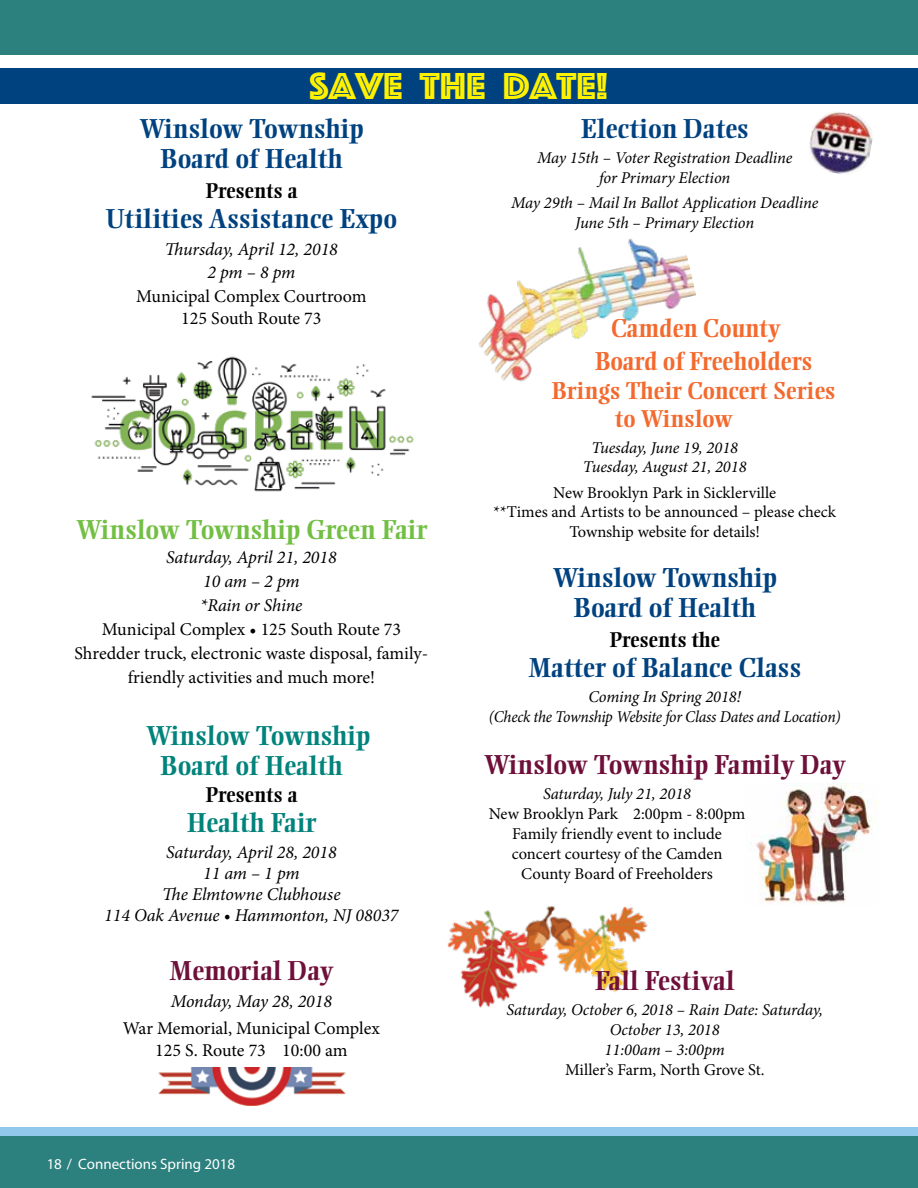
<style>
.page{position:relative;width:918px;height:1188px;background:#fff}
.page>*{position:absolute;margin:0;border:0;box-sizing:border-box;transform-origin:0 0}
.t1{font:39px "Phosphate Inline";color:#fff200;scale:1.09 1}
.t2{font:700 27px/30px "Ellington";color:#004280;text-align:center}
.t3{font:700 27px "Ellington";color:#6e103a}
.t4{font:700 27px/30px "Ellington";color:#00837b;text-align:center}
.t5{font:700 27px "Ellington";color:#72bf44}
.t6{font:700 25.5px/32.4px "Ellington";letter-spacing:-.005em;color:#f36a2e}
.t7{font:700 24px/28.8px "Ellington";color:#f36a2e}
.t8{font:700 21px "Ellington";letter-spacing:-.005em;color:#000}
.t9{font:18px/21.6px "Minion Pro";color:#000;text-align:center}
.t10{font:italic 18px/21px "Minion Pro";letter-spacing:-.005em;color:#000;text-align:center}
.t11{font:italic 16.5px/19.8px "Minion Pro";letter-spacing:-.01em;color:#000;text-align:center}
.t12{font:16.5px/19.8px "Minion Pro";letter-spacing:-.005em;color:#000;text-align:center}
.t13{font:15px "Myriad";color:#fff}
</style>
<div class="page">
<div style="left:0;top:1127px;width:918px;height:61px;background:#91c9ed"></div>
<div style="left:0;top:1136px;width:918px;height:52px;background:#2c807e"></div>
<div style="left:0;top:0;width:918px;height:55px;background:#2c807e"></div>
<img style="left:447px;top:905px;width:201px;height:103px">
<img style="left:751px;top:783px;width:121px;height:121px">
<div style="left:0;top:69px;width:918px;height:35px;background:#004280"></div>
<img style="left:809px;top:111px;width:64px;height:63px">
<img style="left:158px;top:1068px;width:188px;height:38px">
<img style="left:478px;top:238px;width:218px;height:144px">
<img style="left:91px;top:356px;width:323px;height:136px">
<h1 class="t1" style="left:310px;top:59px;width:275px">SAVE THE DATE!</h1>
<h2 class="t2" style="left:139px;top:114px;width:226px">Winslow Township<br>Board of Health</h2>
<p class="t8" style="left:205px;top:179px;width:94px">Presents a</p>
<h2 class="t2" style="left:106px;top:204px;width:293px">Utilities Assistance Expo</h2>
<p class="t10" style="left:165px;top:237px;width:174px;line-height:23.7px">Thursday, April 12, 2018<br>2 pm – 8 pm</p>
<p class="t9" style="left:136px;top:286px;width:232px">Municipal Complex Courtroom<br>125 South Route 73</p>
<h2 class="t5" style="left:76px;top:515px;width:353px">Winslow Township Green Fair</h2>
<p class="t10" style="left:166px;top:546px;width:172px;line-height:24px">Saturday, April 21, 2018<br>10 am – 2 pm<br>*Rain or Shine</p>
<p class="t9" style="left:75px;top:618px;width:355px;line-height:24px">Municipal Complex • 125 South Route 73<br>Shredder truck, electronic waste disposal, family&shy;friendly activities and much more!</p>
<h2 class="t4" style="left:146px;top:721px;width:226px">Winslow Township<br>Board of Health</h2>
<p class="t8" style="left:205px;top:782px;width:94px">Presents a</p>
<h2 class="t4" style="left:187px;top:808px;width:131px">Health Fair</h2>
<p class="t10" style="left:104px;top:842px;width:296px">Saturday, April 28, 2018<br>11 am – 1 pm<br>The Elmtowne Clubhouse<br>114 Oak Avenue • Hammonton, NJ 08037</p>
<h2 class="t3" style="left:170px;top:956px;width:165px">Memorial Day</h2>
<p class="t10" style="left:171px;top:991px;width:163px">Monday, May 28, 2018</p>
<p class="t9" style="left:123px;top:1018px;width:259px">War Memorial, Municipal Complex<br>125 S. Route 73 10:00 am</p>
<p class="t13" style="left:47px;top:1157px;width:190px">18 / Connections Spring 2018</p>
<h2 class="t2" style="left:581px;top:114px;width:169px">Election Dates</h2>
<p class="t11" style="left:537px;top:148px;width:257px">May 15th – Voter Registration Deadline for Primary Election</p>
<p class="t11" style="left:511px;top:193px;width:309px">May 29th – Mail In Ballot Application Deadline<br>June 5th – Primary Election</p>
<h3 class="t6" style="left:595px;top:313px;width:219px;text-indent:16px">Camden County<br>Board of Freeholders</h3>
<h3 class="t7" style="left:615px;top:376px;width:222px;text-indent:-63px">Brings Their Concert Series to Winslow</h3>
<p class="t11" style="left:583px;top:437px;width:165px">Tuesday, June 19, 2018<br>Tuesday, August 21, 2018</p>
<p class="t12" style="left:494px;top:483px;width:344px">New Brooklyn Park in Sicklerville<br>**Times and Artists to be announced – please check<br>Township website for details!</p>
<h2 class="t2" style="left:552px;top:563px;width:226px">Winslow Township<br>Board of Health</h2>
<p class="t8" style="left:609px;top:628px;width:112px">Presents the</p>
<h2 class="t2" style="left:528px;top:653px;width:274px">Matter of Balance Class</h2>
<p class="t11" style="left:489px;top:687px;width:354px">Coming In Spring 2018!<br>(Check the Township Website for Class Dates and Location)</p>
<h2 class="t3" style="left:484px;top:750px;width:363px">Winslow Township Family Day</h2>
<p class="t11" style="left:543px;top:784px;width:149px">Saturday, July 21, 2018</p>
<p class="t12" style="left:489px;top:804px;width:258px">New Brooklyn Park 2:00pm - 8:00pm<br>Family friendly event to include concert courtesy of the Camden<br>County Board of Freeholders</p>
<h2 class="t3" style="left:595px;top:966px;width:141px">Fall Festival</h2>
<p class="t11" style="left:506px;top:1000px;width:318px">Saturday, October 6, 2018 – Rain Date: Saturday,<br>October 13, 2018<br>11:00am – 3:00pm</p>
<p class="t12" style="left:565px;top:1060px;width:201px">Miller’s Farm, North Grove St.</p>
</div>
